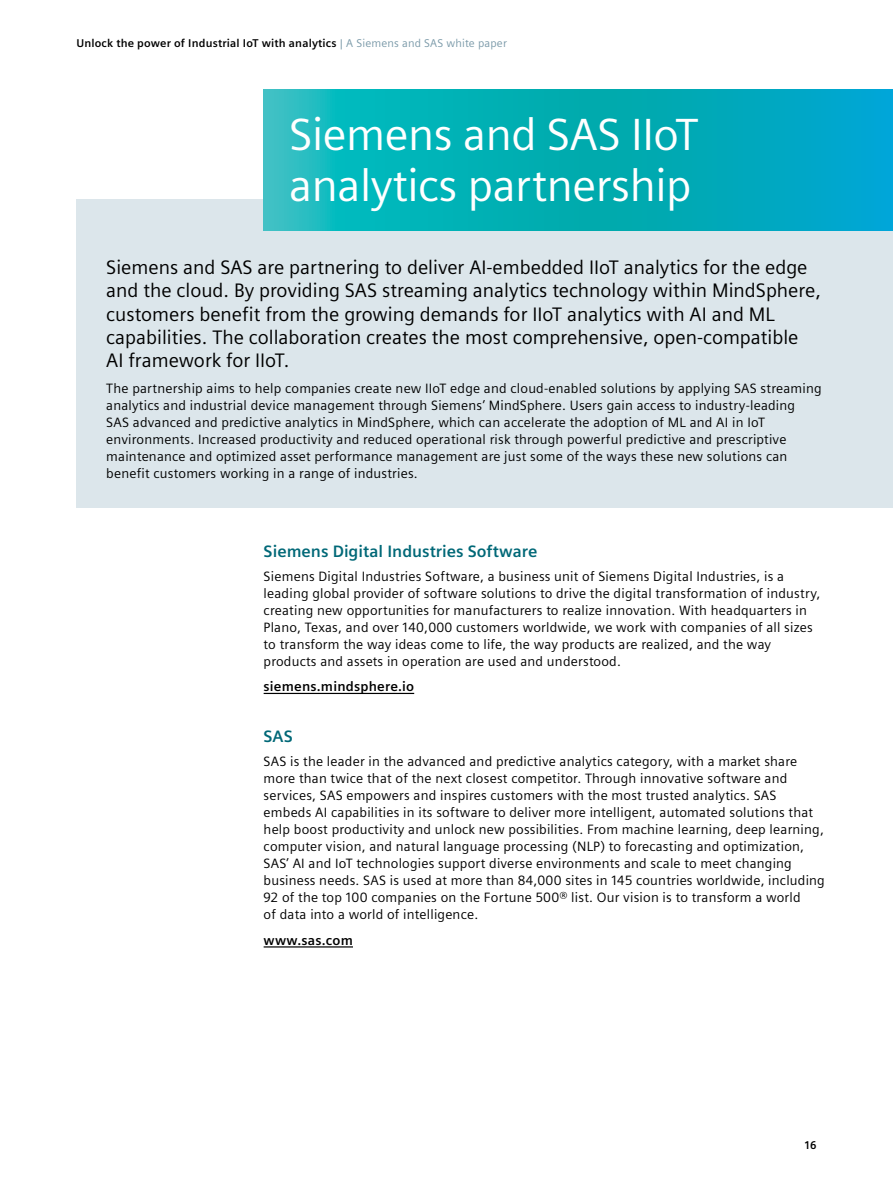
<style>
.page{position:relative;width:893px;height:1191px;background:#fff}
.page>*{position:absolute;margin:0;border:0;box-sizing:border-box;transform-origin:0 0}
.t1{font:45px/51px "Siemens Sans";letter-spacing:-.01em;color:#fff}
.t2{font:19.5px/23.4px "Siemens Sans";color:#000}
.t3{font:700 16.5px "Siemens Sans";color:#006877}
.t4{font:13.5px/17px "Siemens Sans";letter-spacing:.015em;color:#000}
.t5{font:700 13.5px "Siemens Sans";letter-spacing:.015em;color:#000}
.t6{font:700 11.25px "Siemens Sans";letter-spacing:.015em;color:#000}
.s1{font-weight:400;color:#7b9aa9}
</style>
<div class="page">
<div style="left:77px;top:199px;width:816px;height:309px;background:#dce6eb"></div>
<hr style="left:264px;top:693px;width:150px;height:1px;background:#000">
<hr style="left:264px;top:946px;width:89px;height:1px;background:#000">
<svg style="left:264px;top:89px;width:629px;height:141px;background:#04aebb"></svg>
<p class="t6" style="left:77px;top:37px;width:432px">Unlock the power of Industrial IoT with analytics <span class="s1">| A Siemens and SAS white paper</span></p>
<h1 class="t1" style="left:289px;top:109px;width:411px">Siemens and SAS IIoT analytics partnership</h1>
<p class="t2" style="left:106px;top:255px;width:716px">Siemens and SAS are partnering to deliver AI-embedded IIoT analytics for the edge and the cloud. By providing SAS streaming analytics technology within MindSphere, customers benefit from the growing demands for IIoT analytics with AI and ML capabilities. The collaboration creates the most comprehensive, open-compatible<br>AI framework for IIoT.</p>
<p class="t4" style="left:106px;top:380px;width:717px">The partnership aims to help companies create new IIoT edge and cloud-enabled solutions by applying SAS streaming analytics and industrial device management through Siemens’ MindSphere. Users gain access to industry-leading<br>SAS advanced and predictive analytics in MindSphere, which can accelerate the adoption of ML and AI in IoT environments. Increased productivity and reduced operational risk through powerful predictive and prescriptive maintenance and optimized asset performance management are just some of the ways these new solutions can benefit customers working in a range of industries.</p>
<p class="t3" style="left:264px;top:542px;width:275px">Siemens Digital Industries Software</p>
<p class="t4" style="left:264px;top:567px;width:558px">Siemens Digital Industries Software, a business unit of Siemens Digital Industries, is a leading global provider of software solutions to drive the digital transformation of industry, creating new opportunities for manufacturers to realize innovation. With headquarters in Plano, Texas, and over 140,000 customers worldwide, we work with companies of all sizes to transform the way ideas come to life, the way products are realized, and the way products and assets in operation are used and understood.</p>
<p class="t5" style="left:264px;top:679px;width:152px">siemens.mindsphere.io</p>
<p class="t3" style="left:264px;top:727px;width:31px">SAS</p>
<p class="t4" style="left:264px;top:753px;width:563px">SAS is the leader in the advanced and predictive analytics category, with a market share more than twice that of the next closest competitor. Through innovative software and services, SAS empowers and inspires customers with the most trusted analytics. SAS embeds AI capabilities in its software to deliver more intelligent, automated solutions that help boost productivity and unlock new possibilities. From machine learning, deep learning, computer vision, and natural language processing (NLP) to forecasting and optimization, SAS’ AI and IoT technologies support diverse environments and scale to meet changing business needs. SAS is used at more than 84,000 sites in 145 countries worldwide, including 92 of the top 100 companies on the Fortune 500® list. Our vision is to transform a world<br>of data into a world of intelligence.</p>
<p class="t5" style="left:264px;top:932px;width:91px">www.sas.com</p>
<p class="t6" style="left:805px;top:1138px;width:13px">16</p>
</div>
